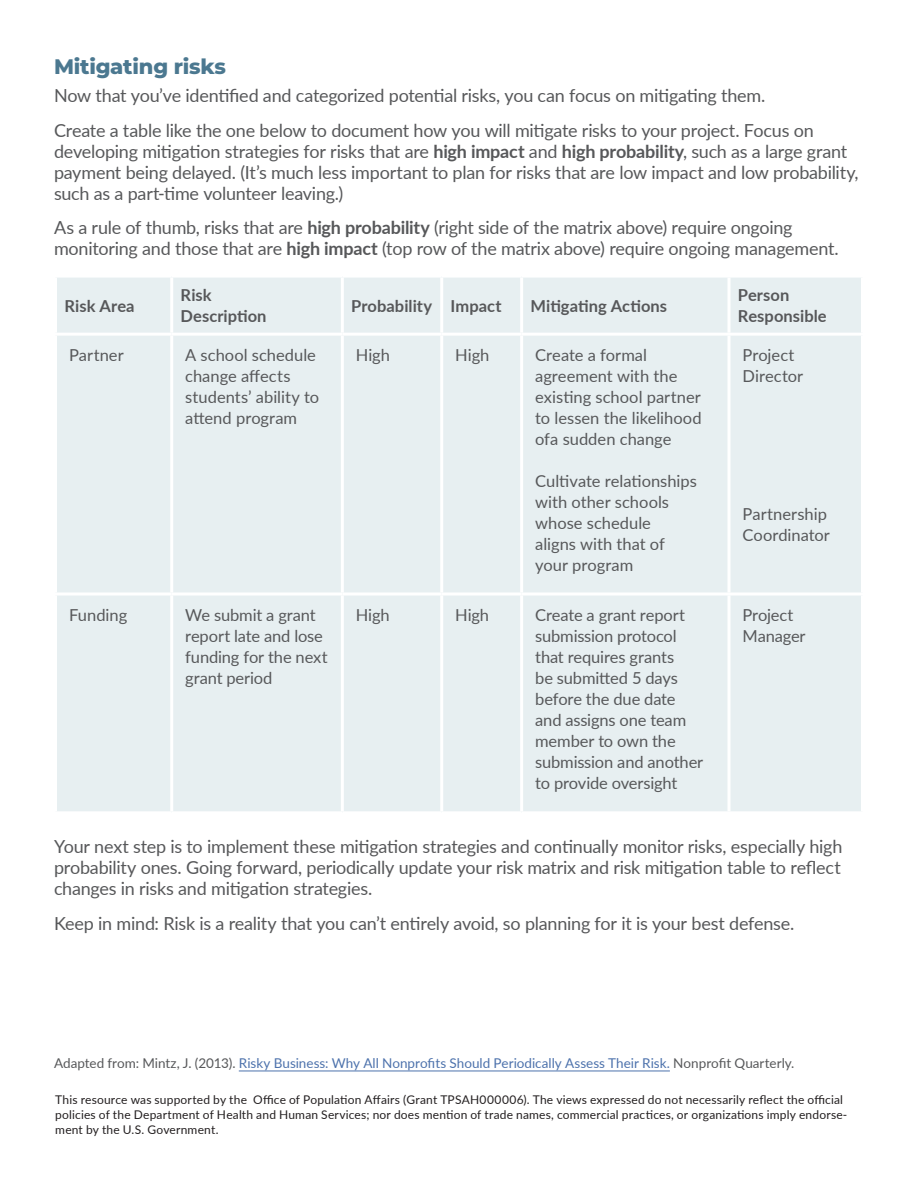
<style>
.page{position:relative;width:918px;height:1188px;background:#fff}
.page>*{position:absolute;margin:0;border:0;box-sizing:border-box;transform-origin:0 0}
.t1{font:800 21px "Montserrat";letter-spacing:-.01em;color:#4b7890}
.t2{font:18px/21px "Lato";letter-spacing:-.015em;color:#57585a}
.t3{font:16.5px/21px "Lato";letter-spacing:-.005em;color:#57585a}
.t4{font:700 16.5px/21px "Lato";letter-spacing:.005em;color:#57585a}
.t5{font:13.5px "Lato";color:#4d72ac}
.t6{font:12px/15px "Lato";letter-spacing:.015em;color:#231f20}
.s1{font-weight:700}
.s2{color:#57585a}
</style>
<div class="page">
<hr style="left:239px;top:1071px;width:431px;height:1px;background:#4d72ac">
<div style="left:57px;top:278px;width:804px;height:533px;background:#e7eff1"></div>
<hr style="left:170px;top:278px;width:3px;height:55px;background:#fff">
<hr style="left:341px;top:278px;width:3px;height:55px;background:#fff">
<hr style="left:440px;top:278px;width:3px;height:55px;background:#fff">
<hr style="left:520px;top:278px;width:3px;height:55px;background:#fff">
<hr style="left:728px;top:278px;width:3px;height:55px;background:#fff">
<hr style="left:54px;top:333px;width:118px;height:3px;background:#fff">
<hr style="left:172px;top:333px;width:170px;height:3px;background:#fff">
<hr style="left:170px;top:336px;width:3px;height:256px;background:#fff">
<hr style="left:342px;top:333px;width:100px;height:3px;background:#fff">
<hr style="left:341px;top:336px;width:3px;height:256px;background:#fff">
<hr style="left:442px;top:333px;width:80px;height:3px;background:#fff">
<hr style="left:440px;top:336px;width:3px;height:256px;background:#fff">
<hr style="left:522px;top:333px;width:207px;height:3px;background:#fff">
<hr style="left:520px;top:336px;width:3px;height:256px;background:#fff">
<hr style="left:729px;top:333px;width:135px;height:3px;background:#fff">
<hr style="left:728px;top:336px;width:3px;height:256px;background:#fff">
<hr style="left:54px;top:592px;width:118px;height:4px;background:#fff">
<hr style="left:172px;top:592px;width:170px;height:4px;background:#fff">
<hr style="left:170px;top:596px;width:3px;height:215px;background:#fff">
<hr style="left:342px;top:592px;width:100px;height:4px;background:#f8fafb">
<hr style="left:341px;top:596px;width:3px;height:215px;background:#fff">
<hr style="left:442px;top:592px;width:80px;height:4px;background:#fff">
<hr style="left:440px;top:596px;width:3px;height:215px;background:#fff">
<hr style="left:522px;top:592px;width:207px;height:4px;background:#fff">
<hr style="left:520px;top:596px;width:3px;height:215px;background:#fff">
<hr style="left:729px;top:592px;width:135px;height:4px;background:#fff">
<hr style="left:728px;top:596px;width:3px;height:215px;background:#fff">
<p class="t1" style="left:54px;top:51px;width:173px">Mitigating risks</p>
<p class="t2" style="left:54px;top:78px;width:761px;line-height:34.5px">Now that you’ve identified and categorized potential risks, you can focus on mitigating them.<br>Create a table like the one below to document how you will mitigate risks to your project. Focus on</p>
<p class="t2" style="left:54px;top:140px;width:806px">developing mitigation strategies for risks that are <span class="s1">high impact</span> and <span class="s1">high probability</span>, such as a large grant payment being delayed. (It’s much less important to plan for risks that are low impact and low probability, such as a part-time volunteer leaving.)</p>
<p class="t2" style="left:54px;top:216px;width:786px">As a rule of thumb, risks that are <span class="s1">high probability</span> (right side of the matrix above) require ongoing monitoring and those that are <span class="s1">high impact</span> (top row of the matrix above) require ongoing management.</p>
<p class="t4" style="left:64px;top:295px;width:72px">Risk Area</p>
<p class="t4" style="left:181px;top:284px;width:87px">Risk<br>Description</p>
<p class="t4" style="left:351px;top:295px;width:152px">Probability Impact</p>
<p class="t4" style="left:531px;top:295px;width:138px">Mitigating Actions</p>
<p class="t4" style="left:738px;top:284px;width:90px">Person<br>Responsible</p>
<p class="t3" style="left:69px;top:344px;width:56px">Partner</p>
<p class="t3" style="left:185px;top:344px;width:136px">A school schedule change affects students’ ability to attend program</p>
<p class="t3" style="left:356px;top:344px;width:36px">High</p>
<p class="t3" style="left:455px;top:344px;width:36px">High</p>
<p class="t3" style="left:535px;top:344px;width:168px">Create a formal agreement with the existing school partner to lessen the likelihood ofa sudden change</p>
<p class="t3" style="left:535px;top:470px;width:163px">Cultivate relationships with other schools whose schedule<br>aligns with that of your program</p>
<p class="t3" style="left:743px;top:344px;width:62px">Project<br>Director</p>
<p class="t3" style="left:743px;top:503px;width:89px">Partnership<br>Coordinator</p>
<p class="t3" style="left:69px;top:604px;width:60px">Funding</p>
<p class="t3" style="left:185px;top:604px;width:144px">We submit a grant report late and lose funding for the next grant period</p>
<p class="t3" style="left:356px;top:604px;width:35px">High</p>
<p class="t3" style="left:455px;top:604px;width:35px">High</p>
<p class="t3" style="left:535px;top:604px;width:170px">Create a grant report submission protocol that requires grants<br>be submitted 5 days before the due date and assigns one team member to own the submission and another to provide oversight</p>
<p class="t3" style="left:743px;top:604px;width:65px">Project<br>Manager</p>
<p class="t2" style="left:54px;top:836px;width:790px;text-align:justify">Your next step is to implement these mitigation strategies and continually monitor risks, especially high probability ones. Going forward, periodically update your risk matrix and risk mitigation table to reflect changes in risks and mitigation strategies.</p>
<p class="t2" style="left:54px;top:912px;width:742px">Keep in mind: Risk is a reality that you can’t entirely avoid, so planning for it is your best defense.</p>
<p class="t5" style="left:54px;top:1053px;width:742px"><span class="s2">Adapted from: Mintz, J. (2013).</span> Risky Business: Why All Nonprofits Should Periodically Assess Their Risk. <span class="s2">Nonprofit Quarterly.</span></p>
<p class="t6" style="left:55px;top:1092px;width:794px">This resource was supported by the Office of Population Affairs (Grant TPSAH000006). The views expressed do not necessarily reflect the official policies of the Department of Health and Human Services; nor does mention of trade names, commercial practices, or organizations imply endorse&shy;ment by the U.S. Government.</p>
</div>
